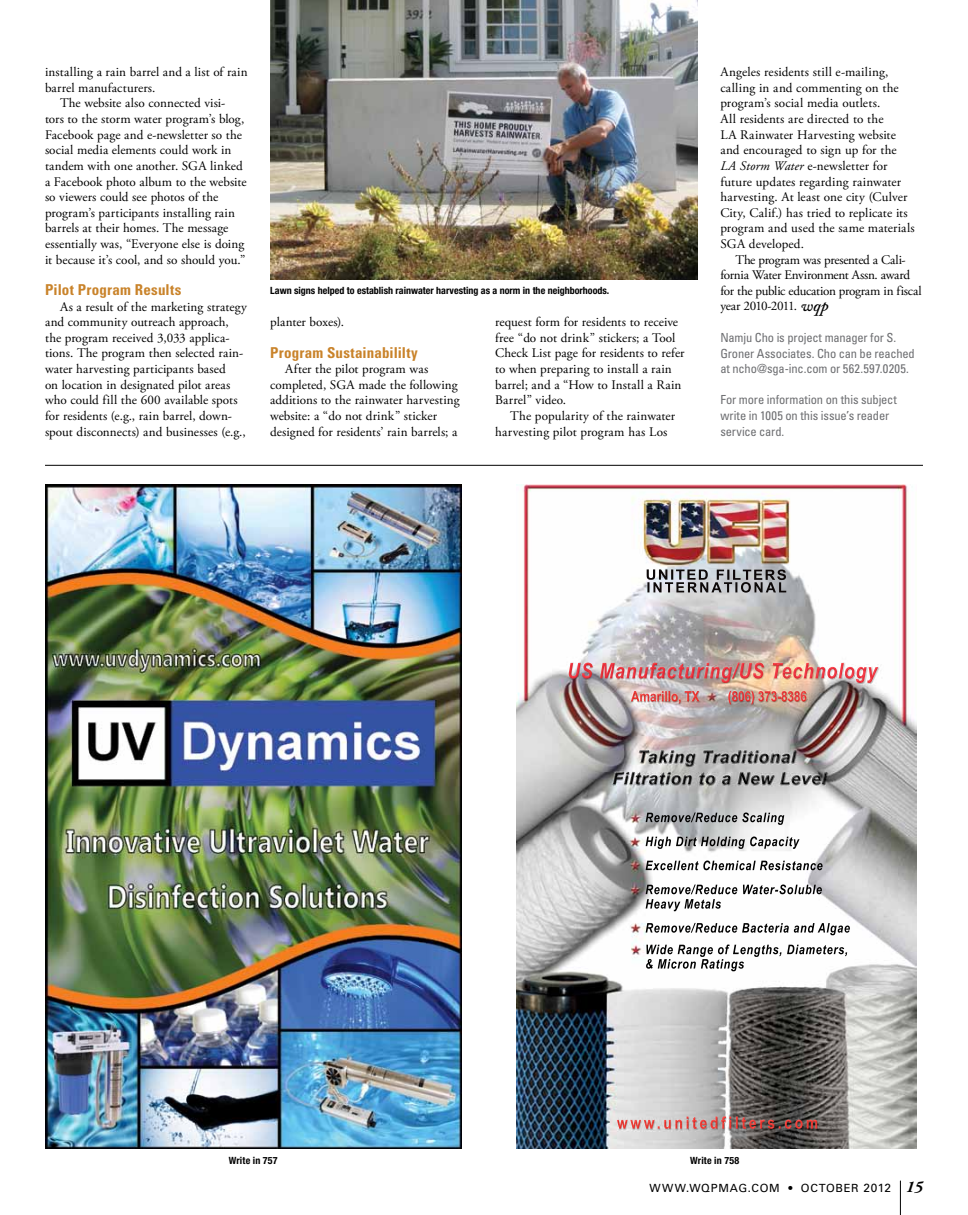
<style>
.page{position:relative;width:968px;height:1215px;background:#fff}
.page>*{position:absolute;margin:0;border:0;box-sizing:border-box;transform-origin:0 0}
.t1{font:700 condensed 15px "Univers LT Std";letter-spacing:.01em;color:#c9832a}
.t2{font:13.12px/15.6px "Adobe Garamond Pro";letter-spacing:.005em;color:#000}
.t3{font:13.12px/15.6px "Adobe Garamond Pro";letter-spacing:-.025em;color:#000}
.t4{font:condensed 12.5px/15.6px "Univers LT Std";letter-spacing:-.01em;color:#6d6e71}
.t5{font:11.25px "Univers LT Std";letter-spacing:.065em;color:#000}
.t6{font:700 condensed 10px "Helvetica Neue LT Std";color:#000}
.t7{font:700 condensed 10px "Helvetica Neue LT Std";letter-spacing:.02em;color:#000}
.s1{font-style:italic}
.s2{font-family:"Adobe Caslon Pro";font-weight:600;font-style:italic;font-size:16.25px}
.s3{font-size:11.88px}
.s4{font-family:"Adobe Garamond Pro";font-weight:700;font-style:italic;font-size:16.25px}
</style>
<div class="page">
<hr style="left:900px;top:1181px;width:1px;height:34px;background:#000">
<img style="left:516px;top:485px;width:400px;height:664px">
<img style="left:45px;top:485px;width:417px;height:663px">
<hr style="left:45px;top:465px;width:877px;height:1px;background:#000">
<img style="left:270px;top:0;width:428px;height:279px">
<p class="t2" style="left:45px;top:65px;width:204px">installing a rain barrel and a list of rain</p>
<p class="t2" style="left:45px;top:80px;width:112px">barrel manufacturers.</p>
<p class="t2" style="left:60px;top:96px;width:167px">The website also connected visi-</p>
<p class="t2" style="left:45px;top:112px;width:201px">tors to the storm water program’s blog,</p>
<p class="t2" style="left:45px;top:127px;width:198px">Facebook page and e-newsletter so the</p>
<p class="t2" style="left:45px;top:143px;width:188px">social media elements could work in</p>
<p class="t2" style="left:45px;top:158px;width:199px">tandem with one another. SGA linked</p>
<p class="t2" style="left:45px;top:174px;width:203px">a Facebook photo album to the website</p>
<p class="t2" style="left:45px;top:190px;width:175px">so viewers could see photos of the</p>
<p class="t2" style="left:45px;top:205px;width:191px">program’s participants installing rain</p>
<p class="t2" style="left:45px;top:221px;width:185px">barrels at their homes. The message</p>
<p class="t2" style="left:45px;top:237px;width:201px">essentially was, “Everyone else is doing</p>
<p class="t2" style="left:45px;top:252px;width:202px">it because it’s cool, and so should you.”</p>
<p class="t1" style="left:45px;top:280px;width:138px">Pilot Program Results</p>
<p class="t2" style="left:45px;top:299px;width:203px;text-indent:15px">As a result of the marketing strategy and community outreach approach, the program received 3,033 applica&shy;tions. The program then selected rain&shy;water harvesting participants based<br>on location in designated pilot areas who could fill the 600 available spots for residents (e.g., rain barrel, down&shy;spout disconnects) and businesses (e.g.,</p>
<p class="t6" style="left:270px;top:284px;width:341px">Lawn signs helped to establish rainwater harvesting as a norm in the neighborhoods.</p>
<p class="t2" style="left:270px;top:315px;width:75px">planter boxes).</p>
<p class="t1" style="left:270px;top:343px;width:149px">Program Sustainabililty</p>
<p class="t2" style="left:270px;top:362px;width:191px;text-indent:15px">After the pilot program was completed, SGA made the following additions to the rainwater harvesting website: a “do not drink” sticker designed for residents’ rain barrels; a</p>
<p class="t2" style="left:495px;top:315px;width:191px">request form for residents to receive free “do not drink” stickers; a Tool<br>Check List page for residents to refer to when preparing to install a rain barrel; and a “How to Install a Rain<br>Barrel” video.</p>
<p class="t2" style="left:495px;top:408px;width:181px;text-indent:15px">The popularity of the rainwater harvesting pilot program has Los</p>
<p class="t2" style="left:720px;top:65px;width:196px">Angeles residents still e-mailing, calling in and commenting on the program’s social media outlets.<br>All residents are directed to the<br>LA Rainwater Harvesting website and encouraged to sign up for the <span class="s1">LA Storm Water</span> e-newsletter for future updates regarding rainwater harvesting. At least one city (Culver City, Calif.) has tried to replicate its program and used the same materials SGA developed.</p>
<p class="t3" style="left:720px;top:252px;width:203px;text-indent:15px">The program was presented a Cali&shy;fornia Water Environment Assn. award for the public education program in fiscal year 2010-2011. <span class="s2">wqp</span></p>
<p class="t4" style="left:720px;top:329px;width:196px">Namju Cho is project manager for S.<br>Groner Associates. Cho can be reached at ncho@sga-inc.com or 562.597.0205.</p>
<p class="t4" style="left:720px;top:392px;width:178px">For more information on this subject write in 1005 on this issue’s reader service card.</p>
<p class="t7" style="left:229px;top:1155px;width:51px">Write in 757</p>
<p class="t7" style="left:690px;top:1155px;width:51px">Write in 758</p>
<p class="t5" style="left:649px;top:1181px;width:275px">WWW.WQPMAG.COM • OCTOBER <span class="s3">2012</span> <span class="s4">15</span></p>
</div>
